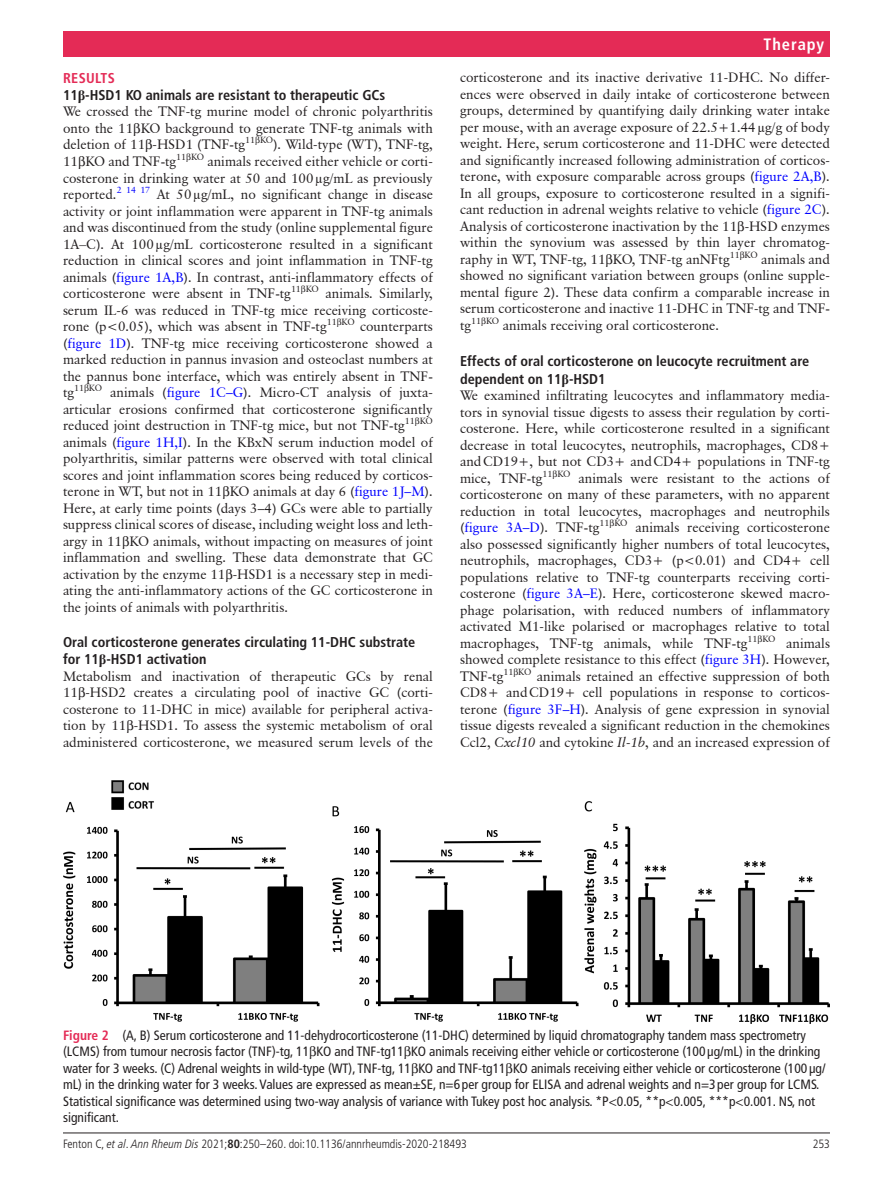
<style>
.page{position:relative;width:893px;height:1191px;background:#fff}
.page>*{position:absolute;margin:0;border:0;box-sizing:border-box;transform-origin:0 0}
.t1{font:700 condensed 16.5px "Frutiger LT Pro";letter-spacing:.055em;color:#fff}
.t2{font:700 condensed 14.25px/17.2px "Frutiger LT Pro";color:#231f20}
.t3{font:13.5px/16.5px "Classical Garamond BT";color:#231f20;text-align:justify}
.t4{font:condensed 13.5px/16.5px "Frutiger LT Pro";color:#231f20}
.t5{font:300 condensed 12px "Frutiger LT Pro";color:#231f20}
.s1{color:#e42b56}
.s2{font-family:"Times New Roman";font-stretch:normal}
.s3{font-family:"Times New Roman"}
.s4{color:#00f}
.s5{font-style:italic}
.s6{font-weight:700;color:#e42b56}
.s7{font-weight:700}
</style>
<div class="page">
<hr style="left:63px;top:1132px;width:767px;height:1px;background:#231f20">
<div style="left:63px;top:31px;width:767px;height:25px;background:#e42b56"></div>
<img style="left:63px;top:780px;width:767px;height:243px">
<p class="t2" style="left:63px;top:69px;width:324px"><span class="s1">RESULTS<br></span>11<span class="s2">β</span>-HSD1 KO animals are resistant to therapeutic GCs</p>
<p class="t3" style="left:63px;top:103px;width:371px">We crossed the TNF-tg murine model of chronic polyarthritis onto the 11 KO background to generate TNF-tg animals with deletion of 11 -HSD1 (TNF<span class="s3">‐</span>tg<sup>11</sup> <sup>KO</sup>). Wild-type (WT), TNF-tg, 11 KO and TNF<span class="s3">‐</span>tg<sup>11</sup> <sup>KO</sup> animals received either vehicle or corti&shy;costerone in drinking water at 50 and 100<span class="s3">µ</span>g/mL as previously reported.<sup>2</sup> <sup>14</sup> <sup>17</sup> At 50<span class="s3">µ</span>g/mL, no significant change in disease activity or joint inflammation were apparent in TNF-tg animals and was discontinued from the study (online supplemental figure 1A<span class="s3">‒</span>C). At 100<span class="s3">µ</span>g/mL corticosterone resulted in a significant reduction in clinical scores and joint inflammation in TNF-tg animals (<span class="s4">figure 1A,B</span>). In contrast, anti-inflammatory effects of corticosterone were absent in TNF<span class="s3">‐</span>tg<sup>11</sup> <sup>KO</sup> animals. Similarly, serum IL-6 was reduced in TNF-tg mice receiving corticoste&shy;rone (p&lt;0.05), which was absent in TNF<span class="s3">‐</span>tg<sup>11</sup> <sup>KO</sup> counterparts (<span class="s4">figure 1D</span>). TNF-tg mice receiving corticosterone showed a marked reduction in pannus invasion and osteoclast numbers at the pannus bone interface, which was entirely absent in TNF<span class="s3">‐ </span>tg<sup>11</sup> <sup>KO</sup> animals (<span class="s4">figure 1C–G</span>). Micro-CT analysis of juxta&shy;articular erosions confirmed that corticosterone significantly reduced joint destruction in TNF-tg mice, but not TNF<span class="s3">‐</span>tg<sup>11</sup> <sup>KO </sup>animals (<span class="s4">figure 1H,I</span>). In the KBxN serum induction model of polyarthritis, similar patterns were observed with total clinical scores and joint inflammation scores being reduced by corticos&shy;terone in WT, but not in 11 KO animals at day 6 (<span class="s4">figure 1J–M</span>).<br>Here, at early time points (days 3–4) GCs were able to partially suppress clinical scores of disease, including weight loss and leth&shy;argy in 11 KO animals, without impacting on measures of joint inflammation and swelling. These data demonstrate that GC activation by the enzyme 11 -HSD1 is a necessary step in medi&shy;ating the anti-inflammatory actions of the GC corticosterone in the joints of animals with polyarthritis.</p>
<p class="t2" style="left:63px;top:633px;width:354px">Oral corticosterone generates circulating 11-DHC substrate for 11<span class="s2">β</span>-HSD1 activation</p>
<p class="t3" style="left:63px;top:667px;width:371px">Metabolism and inactivation of therapeutic GCs by renal 11 -HSD2 creates a circulating pool of inactive GC (corti&shy;costerone to 11-DHC in mice) available for peripheral activa&shy;tion by 11 -HSD1. To assess the systemic metabolism of oral administered corticosterone, we measured serum levels of the</p>
<p class="t1" style="left:764px;top:34px;width:62px">Therapy</p>
<p class="t3" style="left:460px;top:69px;width:371px">corticosterone and its inactive derivative 11-DHC. No differ&shy;ences were observed in daily intake of corticosterone between groups, determined by quantifying daily drinking water intake per mouse, with an average exposure of 22.5+1.44<span class="s3">µ</span>g/g of body weight. Here, serum corticosterone and 11-DHC were detected and significantly increased following administration of corticos&shy;terone, with exposure comparable across groups (<span class="s4">figure 2A,B</span>).<br>In all groups, exposure to corticosterone resulted in a signifi&shy;cant reduction in adrenal weights relative to vehicle (<span class="s4">figure 2C</span>).<br>Analysis of corticosterone inactivation by the 11 -HSD enzymes within the synovium was assessed by thin layer chromatog&shy;raphy in WT, TNF-tg, 11 KO, TNF-tg anNFtg<sup>11</sup> <sup>KO</sup> animals and showed no significant variation between groups (online supple&shy;mental figure 2). These data confirm a comparable increase in serum corticosterone and inactive 11-DHC in TNF-tg and TNF<span class="s3">‐ </span>tg<sup>11</sup> <sup>KO</sup> animals receiving oral corticosterone.</p>
<p class="t2" style="left:460px;top:353px;width:351px">Effects of oral corticosterone on leucocyte recruitment are dependent on 11<span class="s2">β</span>-HSD1</p>
<p class="t3" style="left:460px;top:387px;width:371px">We examined infiltrating leucocytes and inflammatory media&shy;tors in synovial tissue digests to assess their regulation by corti&shy;costerone. Here, while corticosterone resulted in a significant decrease in total leucocytes, neutrophils, macrophages, CD8+ andCD19+, but not CD3+ andCD4+ populations in TNF-tg mice, TNF<span class="s3">‐</span>tg<sup>11</sup> <sup>KO</sup> animals were resistant to the actions of corticosterone on many of these parameters, with no apparent reduction in total leucocytes, macrophages and neutrophils (<span class="s4">figure 3A–D</span>). TNF<span class="s3">‐</span>tg<sup>11</sup> <sup>KO</sup> animals receiving corticosterone also possessed significantly higher numbers of total leucocytes, neutrophils, macrophages, CD3+ (p&lt;0.01) and CD4+ cell populations relative to TNF-tg counterparts receiving corti&shy;costerone (<span class="s4">figure 3A–E</span>). Here, corticosterone skewed macro&shy;phage polarisation, with reduced numbers of inflammatory activated M1-like polarised or macrophages relative to total macrophages, TNF-tg animals, while TNF<span class="s3">‐</span>tg<sup>11</sup> <sup>KO</sup> animals showed complete resistance to this effect (<span class="s4">figure 3H</span>). However, TNF<span class="s3">‐</span>tg<sup>11</sup> <sup>KO</sup> animals retained an effective suppression of both CD8+ andCD19+ cell populations in response to corticos&shy;terone (<span class="s4">figure 3F–H</span>). Analysis of gene expression in synovial tissue digests revealed a significant reduction in the chemokines Ccl2, <span class="s5">Cxcl10</span> and cytokine <span class="s5">Il-1b</span>, and an increased expression of</p>
<p class="t4" style="left:63px;top:1026px;width:764px"><span class="s6">Figure 2</span> (A, B) Serum corticosterone and 11-dehydrocorticosterone (11-DHC) determined by liquid chromatography tandem mass spectrometry (LCMS) from tumour necrosis factor (TNF)-tg, 11 KO and TNF-tg11 KO animals receiving either vehicle or corticosterone (100 µg/mL) in the drinking water for 3 weeks. (C) Adrenal weights in wild-type (WT), TNF-tg, 11 KO and TNF-tg11 KO animals receiving either vehicle or corticosterone (100 µg/ mL) in the drinking water for 3 weeks. Values are expressed as mean±SE, n=6 per group for ELISA and adrenal weights and n=3 per group for LCMS.<br>Statistical significance was determined using two-way analysis of variance with Tukey post hoc analysis. *P&lt;0.05, **p&lt;0.005, ***p&lt;0.001. NS, not significant.</p>
<p class="t5" style="left:63px;top:1136px;width:405px">Fenton C, <span class="s5">et al</span>. <span class="s5">Ann Rheum Dis</span> 2021;<span class="s7">80</span>:250–260. doi:10.1136/annrheumdis-2020-218493</p>
<p class="t5" style="left:813px;top:1136px;width:19px">253</p>
</div>
